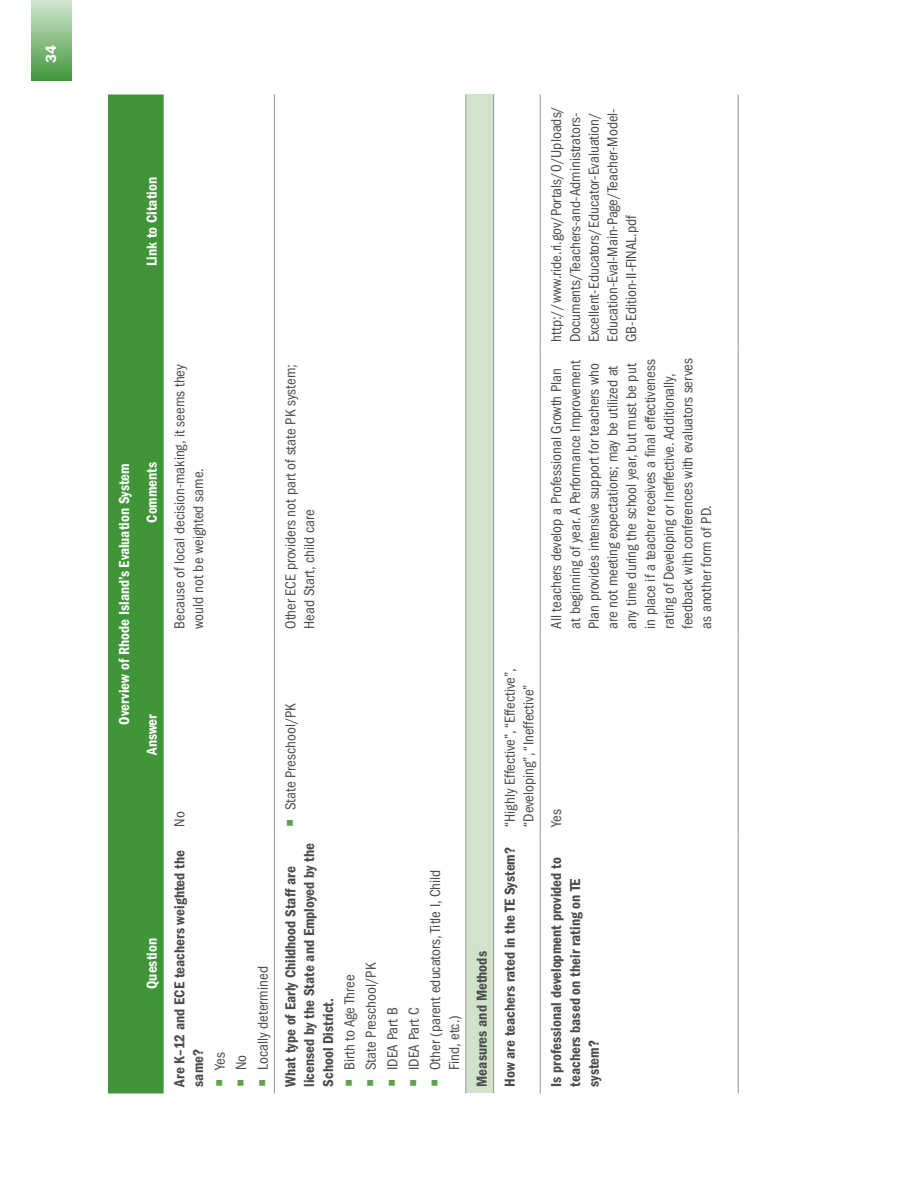
<style>
.page{position:relative;width:918px;height:1188px;background:#fff}
.page>*{position:absolute;margin:0;border:0;box-sizing:border-box;transform-origin:0 0}
.Table_Paragraph{font:condensed 15px/18.8px "ITC Franklin Gothic Std";color:#4b4c4d}
.Table_Paragraph-2{font:15px/18.8px "ITC Franklin Gothic Std Dm Cd";color:#4b4c4d}
.Table_Column_Heads{font:15px "ITC Franklin Gothic Std Dm Cd";color:#fff}
.t1{font:600 15px "ITC Franklin Gothic Std";color:#fff}
.s1{color:#5ea04c}
</style>
<div class="page">
<div style="left:31px;top:0;width:40px;height:81px;background:linear-gradient(to bottom,#d2e6d1,#42973a)"></div>
<div style="left:108px;top:94px;width:56px;height:1000px;background:#3f9537"></div>
<div style="left:466px;top:94px;width:28px;height:1000px;background:#d2e3cc"></div>
<hr style="left:274px;top:834px;width:1px;height:260px;background:#939598">
<hr style="left:274px;top:636px;width:1px;height:198px;background:#939598">
<hr style="left:274px;top:349px;width:1px;height:287px;background:#939598">
<hr style="left:274px;top:94px;width:1px;height:255px;background:#939598">
<hr style="left:540px;top:834px;width:1px;height:260px;background:#939598">
<hr style="left:540px;top:636px;width:1px;height:198px;background:#939598">
<hr style="left:540px;top:349px;width:1px;height:287px;background:#939598">
<hr style="left:540px;top:94px;width:1px;height:255px;background:#939598">
<hr style="left:738px;top:834px;width:1px;height:260px;background:#939598">
<hr style="left:738px;top:636px;width:1px;height:198px;background:#939598">
<hr style="left:738px;top:349px;width:1px;height:287px;background:#939598">
<hr style="left:738px;top:94px;width:1px;height:255px;background:#939598">
<hr style="left:466px;top:834px;width:1px;height:260px;background:#939598">
<hr style="left:466px;top:636px;width:1px;height:198px;background:#939598">
<hr style="left:466px;top:349px;width:1px;height:287px;background:#939598">
<hr style="left:466px;top:94px;width:1px;height:255px;background:#939598">
<hr style="left:493px;top:834px;width:1px;height:260px;background:#939598">
<hr style="left:493px;top:636px;width:1px;height:198px;background:#939598">
<hr style="left:493px;top:349px;width:1px;height:287px;background:#939598">
<hr style="left:493px;top:94px;width:1px;height:255px;background:#939598">
<p class="t1" style="left:42px;top:63px;width:19px;rotate:-90deg">34</p>
<p class="Table_Column_Heads" style="left:143px;top:266px;width:90px;rotate:-90deg">Link to Citation</p>
<p class="Table_Column_Heads" style="left:116px;top:725px;width:263px;rotate:-90deg">Overview of Rhode Island’s Evaluation System</p>
<p class="Table_Column_Heads" style="left:143px;top:523px;width:62px;rotate:-90deg">Comments</p>
<p class="Table_Column_Heads" style="left:143px;top:755px;width:42px;rotate:-90deg">Answer</p>
<p class="Table_Column_Heads" style="left:143px;top:989px;width:52px;rotate:-90deg">Question</p>
<p class="Table_Paragraph" style="left:170px;top:629px;width:266px;rotate:-90deg">Because of local decision-making, it seems they would not be weighted same.</p>
<p class="Table_Paragraph" style="left:281px;top:629px;width:266px;rotate:-90deg">Other ECE providers not part of state PK system;<br>Head Start, child care</p>
<p class="Table_Paragraph" style="left:170px;top:827px;width:17px;rotate:-90deg">No</p>
<p class="Table_Paragraph-2" style="left:170px;top:1087px;width:238px;rotate:-90deg">Are K–12 and ECE teachers weighted the same?</p>
<p class="Table_Paragraph" style="left:211px;top:1087px;width:36px;rotate:-90deg"><span class="s1">○</span> Yes</p>
<p class="Table_Paragraph" style="left:232px;top:1087px;width:33px;rotate:-90deg"><span class="s1">○</span> No</p>
<p class="Table_Paragraph" style="left:253px;top:1087px;width:122px;rotate:-90deg"><span class="s1">○</span> Locally determined</p>
<p class="Table_Paragraph" style="left:281px;top:827px;width:126px;rotate:-90deg"><span class="s1">○</span> State Preschool/PK</p>
<p class="Table_Paragraph-2" style="left:281px;top:1087px;width:245px;rotate:-90deg">What type of Early Childhood Staff are licensed by the State and Employed by the<br>School District.</p>
<p class="Table_Paragraph" style="left:340px;top:1087px;width:114px;rotate:-90deg"><span class="s1">○</span> Birth to Age Three</p>
<p class="Table_Paragraph" style="left:362px;top:1087px;width:126px;rotate:-90deg"><span class="s1">○</span> State Preschool/PK</p>
<p class="Table_Paragraph" style="left:383px;top:1087px;width:81px;rotate:-90deg"><span class="s1">○</span> IDEA Part B</p>
<p class="Table_Paragraph" style="left:405px;top:1087px;width:81px;rotate:-90deg"><span class="s1">○</span> IDEA Part C</p>
<p class="Table_Paragraph" style="left:426px;top:1070px;width:202px;text-indent:-16px;rotate:-90deg"><span class="s1">○</span> Other (parent educators, Title I, Child<br>Find, etc.)</p>
<p class="Table_Paragraph-2" style="left:473px;top:1087px;width:137px;rotate:-90deg">Measures and Methods</p>
<p class="Table_Paragraph" style="left:547px;top:342px;width:238px;rotate:-90deg">http://www.ride.ri.gov/Portals/0/Uploads/ Documents/Teachers-and-Administrators-Excellent-Educators/Educator-Evaluation/ Education-Eval-Main-Page/Teacher-Model-GB-Edition-II-FINAL.pdf</p>
<p class="Table_Paragraph" style="left:547px;top:629px;width:272px;rotate:-90deg">All teachers develop a Professional Growth Plan at beginning of year. A Performance Improvement Plan provides intensive support for teachers who are not meeting expectations; may be utilized at any time during the school year, but must be put in place if a teacher receives a final effectiveness rating of Developing or Ineffective. Additionally, feedback with conferences with evaluators serves as another form of PD.</p>
<p class="Table_Paragraph" style="left:501px;top:827px;width:160px;rotate:-90deg">“Highly Effective”, “Effective”, “Developing”, “Ineffective”</p>
<p class="Table_Paragraph-2" style="left:500px;top:1087px;width:241px;rotate:-90deg">How are teachers rated in the TE System?</p>
<p class="Table_Paragraph" style="left:547px;top:827px;width:19px;rotate:-90deg">Yes</p>
<p class="Table_Paragraph-2" style="left:547px;top:1087px;width:231px;rotate:-90deg">Is professional development provided to teachers based on their rating on TE system?</p>
</div>
